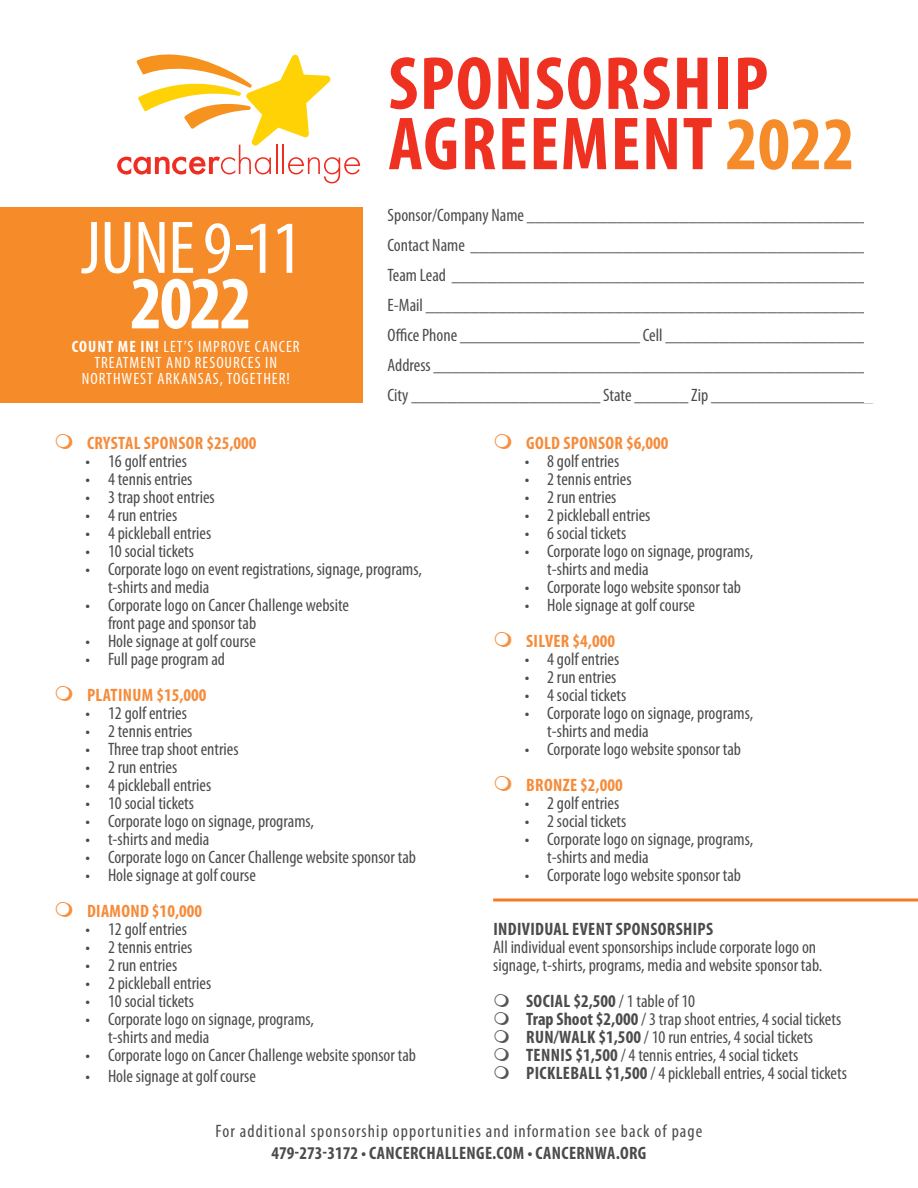
<style>
.page{position:relative;width:918px;height:1188px;background:#fff}
.page>*{position:absolute;margin:0;border:0;box-sizing:border-box;transform-origin:0 0}
.t1{font:700 condensed 75.9px/60.3px "Myriad Pro";letter-spacing:.02em;color:#ef3122}
.t2{font:condensed 75.45px/55.5px "Myriad Pro";letter-spacing:-.01em;color:#fff;text-align:center}
.t3{font:condensed 18px/18px "Myriad Pro";color:#4b4c4d}
.t4{font:700 condensed 18px "Myriad Pro";letter-spacing:.02em;color:#4b4c4d}
.t5{font:700 condensed 18px "Myriad Pro";letter-spacing:.02em;color:#f58c3c}
.t6{font:condensed 18px "Myriad Pro";letter-spacing:.06em;color:#4b4c4d}
.t7{font:condensed 16.5px/16.5px "Myriad Pro";letter-spacing:.06em;color:#fff;text-align:center}
.s1{font-weight:700}
.s2{color:#f68b29}
.s3{font-weight:400}
</style>
<div class="page">
<svg style="left:117px;top:54px;width:243px;height:129px"></svg>
<div style="left:0;top:207px;width:363px;height:196px;background:#f68b29"></div>
<svg style="left:493px;top:898px;width:425px;height:4px;background:#f69b58"></svg>
<p class="t2" style="left:81px;top:219px;width:222px">JUNE 9-11<br><span class="s1">2022</span></p>
<p class="t7" style="left:72px;top:338px;width:229px"><span class="s1">COUNT ME IN!</span> LET’S IMPROVE CANCER<br>TREATMENT AND RESOURCES IN<br>NORTHWEST ARKANSAS, TOGETHER!</p>
<p class="t1" style="left:388px;top:52px;width:468px">SPONSORSHIP<br>AGREEMENT <span class="s2">2022</span></p>
<p class="t3" style="left:388px;top:205px;width:492px">Sponsor/Company Name _______________________________________</p>
<p class="t3" style="left:388px;top:229px;width:489px;line-height:30px">Contact Name _____________________________________________<br>Team Lead _______________________________________________</p>
<p class="t3" style="left:388px;top:289px;width:490px;line-height:30px">E-Mail __________________________________________________<br>Office Phone ____________________ Cell _______________________</p>
<p class="t3" style="left:388px;top:355px;width:488px">Address _________________________________________________</p>
<p class="t3" style="left:388px;top:385px;width:487px">City _____________________ State ______ Zip __________________</p>
<p class="t5" style="left:87px;top:432px;width:171px">CRYSTAL SPONSOR $25,000</p>
<p class="t3" style="left:86px;top:452px;width:103px">• 16 golf entries</p>
<p class="t3" style="left:86px;top:470px;width:108px">• 4 tennis entries</p>
<p class="t3" style="left:86px;top:488px;width:131px">• 3 trap shoot entries</p>
<p class="t3" style="left:86px;top:506px;width:93px">• 4 run entries</p>
<p class="t3" style="left:86px;top:524px;width:127px">• 4 pickleball entries</p>
<p class="t3" style="left:86px;top:542px;width:110px">• 10 social tickets</p>
<p class="t3" style="left:108px;top:560px;width:315px;text-indent:-22px">• Corporate logo on event registrations, signage, programs, t-shirts and media</p>
<p class="t3" style="left:108px;top:596px;width:243px;text-indent:-22px">• Corporate logo on Cancer Challenge website front page and sponsor tab</p>
<p class="t3" style="left:86px;top:632px;width:172px">• Hole signage at golf course</p>
<p class="t3" style="left:86px;top:650px;width:141px">• Full page program ad</p>
<p class="t5" style="left:87px;top:684px;width:121px">PLATINUM $15,000</p>
<p class="t3" style="left:86px;top:704px;width:103px">• 12 golf entries</p>
<p class="t3" style="left:86px;top:722px;width:108px">• 2 tennis entries</p>
<p class="t3" style="left:86px;top:740px;width:155px">• Three trap shoot entries</p>
<p class="t3" style="left:86px;top:758px;width:93px">• 2 run entries</p>
<p class="t3" style="left:86px;top:776px;width:127px">• 4 pickleball entries</p>
<p class="t3" style="left:86px;top:794px;width:110px">• 10 social tickets</p>
<p class="t3" style="left:86px;top:812px;width:230px">• Corporate logo on signage, programs,</p>
<p class="t3" style="left:86px;top:830px;width:126px">• t-shirts and media</p>
<p class="t3" style="left:86px;top:848px;width:332px">• Corporate logo on Cancer Challenge website sponsor tab</p>
<p class="t3" style="left:86px;top:866px;width:172px">• Hole signage at golf course</p>
<p class="t5" style="left:87px;top:900px;width:117px">DIAMOND $10,000</p>
<p class="t3" style="left:86px;top:920px;width:103px">• 12 golf entries</p>
<p class="t3" style="left:86px;top:938px;width:108px">• 2 tennis entries</p>
<p class="t3" style="left:86px;top:956px;width:93px">• 2 run entries</p>
<p class="t3" style="left:86px;top:974px;width:127px">• 2 pickleball entries</p>
<p class="t3" style="left:86px;top:992px;width:110px">• 10 social tickets</p>
<p class="t3" style="left:108px;top:1010px;width:208px;text-indent:-22px">• Corporate logo on signage, programs, t-shirts and media</p>
<p class="t3" style="left:86px;top:1046px;width:332px">• Corporate logo on Cancer Challenge website sponsor tab</p>
<p class="t3" style="left:86px;top:1067px;width:172px">• Hole signage at golf course</p>
<p class="t5" style="left:526px;top:432px;width:144px">GOLD SPONSOR $6,000</p>
<p class="t3" style="left:525px;top:452px;width:96px">• 8 golf entries</p>
<p class="t3" style="left:525px;top:470px;width:108px">• 2 tennis entries</p>
<p class="t3" style="left:525px;top:488px;width:93px">• 2 run entries</p>
<p class="t3" style="left:525px;top:506px;width:127px">• 2 pickleball entries</p>
<p class="t3" style="left:525px;top:524px;width:103px">• 6 social tickets</p>
<p class="t3" style="left:547px;top:542px;width:208px;text-indent:-22px">• Corporate logo on signage, programs, t-shirts and media</p>
<p class="t3" style="left:525px;top:578px;width:218px">• Corporate logo website sponsor tab</p>
<p class="t3" style="left:525px;top:596px;width:172px">• Hole signage at golf course</p>
<p class="t5" style="left:526px;top:630px;width:90px">SILVER $4,000</p>
<p class="t3" style="left:525px;top:650px;width:96px">• 4 golf entries</p>
<p class="t3" style="left:525px;top:668px;width:93px">• 2 run entries</p>
<p class="t3" style="left:525px;top:686px;width:103px">• 4 social tickets</p>
<p class="t3" style="left:547px;top:704px;width:208px;text-indent:-22px">• Corporate logo on signage, programs, t-shirts and media</p>
<p class="t3" style="left:525px;top:740px;width:218px">• Corporate logo website sponsor tab</p>
<p class="t5" style="left:526px;top:774px;width:98px">BRONZE $2,000</p>
<p class="t3" style="left:525px;top:794px;width:96px">• 2 golf entries</p>
<p class="t3" style="left:525px;top:812px;width:103px">• 2 social tickets</p>
<p class="t3" style="left:547px;top:830px;width:208px;text-indent:-22px">• Corporate logo on signage, programs, t-shirts and media</p>
<p class="t3" style="left:525px;top:866px;width:218px">• Corporate logo website sponsor tab</p>
<p class="t4" style="left:493px;top:918px;width:221px">INDIVIDUAL EVENT SPONSORSHIPS</p>
<p class="t3" style="left:493px;top:938px;width:325px">All individual event sponsorships include corporate logo on</p>
<p class="t3" style="left:493px;top:956px;width:330px">signage, t-shirts, programs, media and website sponsor tab.</p>
<p class="t4" style="left:526px;top:990px;width:171px">SOCIAL $2,500 <span class="s3">/ 1 table of 10</span></p>
<p class="t3" style="left:526px;top:1010px;width:317px"><span class="s1">Trap Shoot $2,000</span> / 3 trap shoot entries, 4 social tickets</p>
<p class="t3" style="left:526px;top:1028px;width:288px"><span class="s1">RUN/WALK $1,500</span> / 10 run entries, 4 social tickets</p>
<p class="t3" style="left:526px;top:1046px;width:274px"><span class="s1">TENNIS $1,500</span> / 4 tennis entries, 4 social tickets</p>
<p class="t3" style="left:526px;top:1064px;width:322px"><span class="s1">PICKLEBALL $1,500</span> / 4 pickleball entries, 4 social tickets</p>
<p class="t6" style="left:216px;top:1120px;width:488px">For additional sponsorship opportunities and information see back of page</p>
<p class="t4" style="left:271px;top:1142px;width:376px">479-273-3172 • CANCERCHALLENGE.COM • CANCERNWA.ORG</p>
</div>
